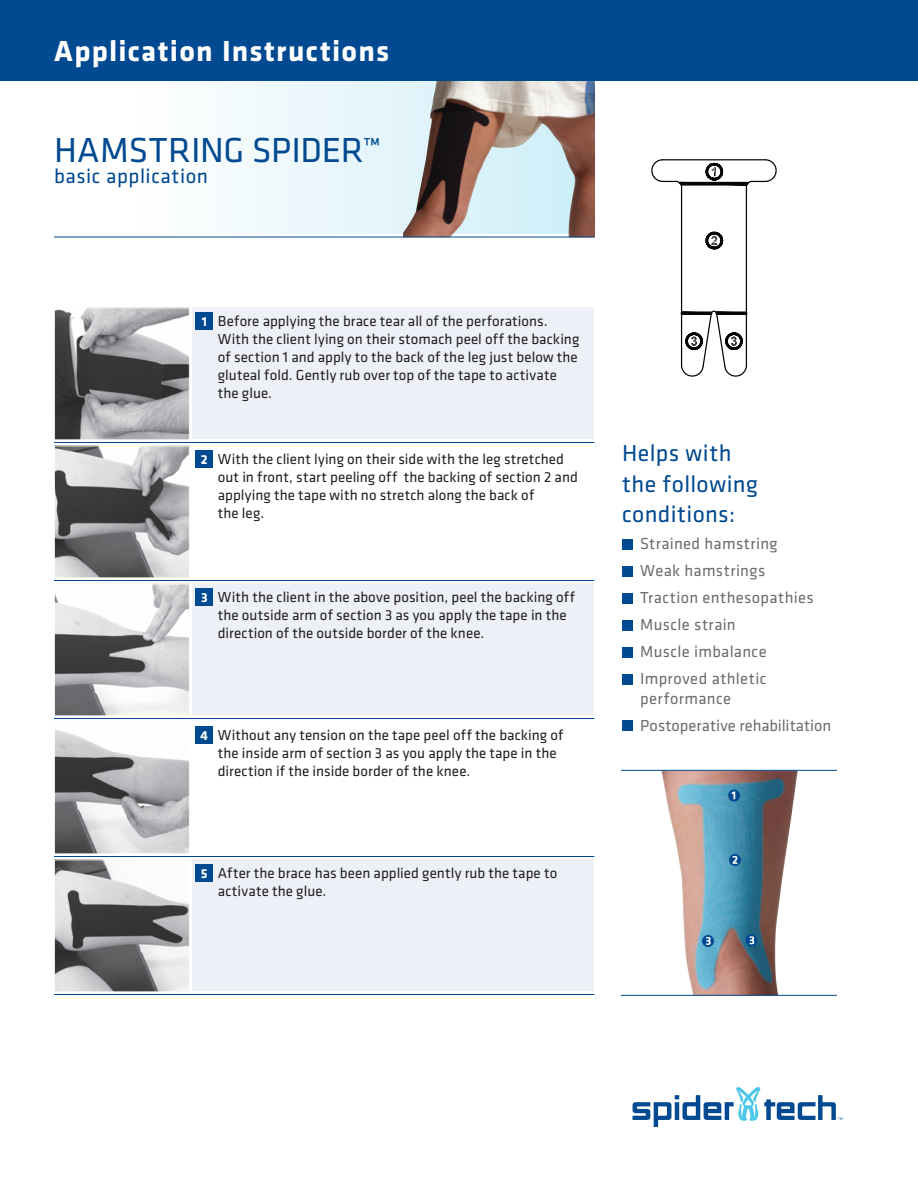
<style>
.page{position:relative;width:918px;height:1188px;background:#fff}
.page>*{position:absolute;margin:0;border:0;box-sizing:border-box;transform-origin:0 0}
.t1{font:36px "Klavika CH";color:#014990}
.t2{font:700 30px "Klavika CH";letter-spacing:.04em;color:#fff}
.t3{font:24px/30.8px "Klavika CH";letter-spacing:.015em;color:#014990}
.t4{font:21px "Klavika CH";letter-spacing:.025em;color:#014990}
.t5{font:16.5px/27px "Klavika CH";letter-spacing:.02em;color:#6c6d70}
.t6{font:15px/18px "Klavika CH";letter-spacing:.005em;color:#231f20}
.t7{font:700 13.5px "Klavika CH";color:#fff}
</style>
<div class="page">
<div style="left:226px;top:81px;width:177px;height:153px;background:#ecf7fc"></div>
<img style="left:403px;top:81px;width:192px;height:156px">
<img style="left:56px;top:310px;width:132px;height:128px">
<div style="left:54px;top:308px;width:136px;height:132px;border:1px solid #fff"></div>
<img style="left:56px;top:448px;width:132px;height:128px">
<div style="left:54px;top:446px;width:136px;height:132px;border:1px solid #fff"></div>
<img style="left:56px;top:586px;width:132px;height:128px">
<div style="left:54px;top:584px;width:136px;height:132px;border:1px solid #fff"></div>
<img style="left:56px;top:730px;width:132px;height:122px">
<div style="left:54px;top:722px;width:136px;height:132px;border:1px solid #fff"></div>
<img style="left:56px;top:862px;width:132px;height:128px">
<div style="left:54px;top:860px;width:136px;height:132px;border:1px solid #fff"></div>
<div style="left:192px;top:308px;width:402px;height:132px;background:#edf0f7"></div>
<div style="left:192px;top:584px;width:402px;height:132px;background:#edf0f7"></div>
<div style="left:192px;top:860px;width:402px;height:132px;background:#edf0f7"></div>
<hr style="left:54px;top:442px;width:540px;height:1px;background:#014990">
<hr style="left:54px;top:237px;width:540px;height:1px;background:#014990">
<hr style="left:54px;top:580px;width:540px;height:1px;background:#014990">
<hr style="left:54px;top:718px;width:540px;height:1px;background:#014990">
<hr style="left:54px;top:856px;width:540px;height:1px;background:#014990">
<hr style="left:54px;top:994px;width:540px;height:1px;background:#014990">
<img style="left:661px;top:771px;width:137px;height:224px">
<svg style="left:728px;top:789px;width:12px;height:12px"></svg>
<svg style="left:731px;top:792px;width:4px;height:7px"></svg>
<svg style="left:729px;top:854px;width:12px;height:12px"></svg>
<svg style="left:733px;top:856px;width:4px;height:8px"></svg>
<div style="left:702px;top:935px;width:12px;height:12px;background:#014990;border-radius:50%"></div>
<svg style="left:706px;top:937px;width:5px;height:8px"></svg>
<div style="left:746px;top:934px;width:12px;height:12px;background:#014990;border-radius:50%"></div>
<svg style="left:749px;top:936px;width:5px;height:8px"></svg>
<div style="left:0;top:0;width:918px;height:81px;background:#014990"></div>
<div style="left:195px;top:312px;width:18px;height:18px;background:#014990"></div>
<div style="left:195px;top:450px;width:18px;height:18px;background:#014990"></div>
<div style="left:195px;top:588px;width:18px;height:18px;background:#014990"></div>
<div style="left:195px;top:726px;width:18px;height:18px;background:#014990"></div>
<div style="left:195px;top:864px;width:18px;height:18px;background:#014990"></div>
<div style="left:622px;top:539px;width:11px;height:10px;background:#014990"></div>
<div style="left:622px;top:566px;width:11px;height:10px;background:#014990"></div>
<div style="left:622px;top:593px;width:11px;height:10px;background:#014990"></div>
<div style="left:622px;top:620px;width:11px;height:10px;background:#014990"></div>
<div style="left:622px;top:647px;width:11px;height:10px;background:#014990"></div>
<div style="left:622px;top:674px;width:11px;height:10px;background:#014990"></div>
<div style="left:622px;top:720px;width:11px;height:11px;background:#014990"></div>
<hr style="left:746px;top:187px;width:1px;height:178px;background:#050504">
<hr style="left:681px;top:187px;width:1px;height:178px;background:#050504">
<svg style="left:705px;top:232px;width:19px;height:17px"></svg>
<svg style="left:680px;top:310px;width:68px;height:67px"></svg>
<svg style="left:651px;top:159px;width:126px;height:29px"></svg>
<hr style="left:621px;top:770px;width:216px;height:1px;background:#014990">
<hr style="left:621px;top:995px;width:216px;height:1px;background:#014990">
<svg style="left:633px;top:1087px;width:210px;height:40px"></svg>
<h2 class="t2" style="left:54px;top:34px;width:337px">Application Instructions</h2>
<h1 class="t1" style="left:54px;top:130px;width:329px">HAMSTRING SPIDER™</h1>
<h3 class="t4" style="left:54px;top:165px;width:156px">basic application</h3>
<p class="t7" style="left:202px;top:314px;width:7px">1</p>
<p class="t6" style="left:218px;top:313px;width:363px">Before applying the brace tear all of the perforations.<br>With the client lying on their stomach peel off the backing of section 1 and apply to the back of the leg just below the gluteal fold. Gently rub over top of the tape to activate the glue.</p>
<p class="t7" style="left:201px;top:452px;width:8px">2</p>
<p class="t6" style="left:218px;top:451px;width:362px">With the client lying on their side with the leg stretched out in front, start peeling off the backing of section 2 and applying the tape with no stretch along the back of<br>the leg.</p>
<p class="t7" style="left:201px;top:590px;width:8px">3</p>
<p class="t6" style="left:218px;top:589px;width:359px">With the client in the above position, peel the backing off the outside arm of section 3 as you apply the tape in the direction of the outside border of the knee.</p>
<p class="t7" style="left:201px;top:728px;width:9px">4</p>
<p class="t6" style="left:218px;top:727px;width:347px">Without any tension on the tape peel off the backing of the inside arm of section 3 as you apply the tape in the direction if the inside border of the knee.</p>
<h3 class="t3" style="left:622px;top:438px;width:137px">Helps with the following conditions:</h3>
<p class="t5" style="left:640px;top:531px;width:175px">Strained hamstring<br>Weak hamstrings<br>Traction enthesopathies<br>Muscle strain<br>Muscle imbalance<br>Improved athletic</p>
<p class="t5" style="left:640px;top:685px;width:193px">performance<br>Postoperative rehabilitation</p>
<p class="t7" style="left:201px;top:866px;width:8px">5</p>
<p class="t6" style="left:218px;top:865px;width:341px">After the brace has been applied gently rub the tape to activate the glue.</p>
</div>
